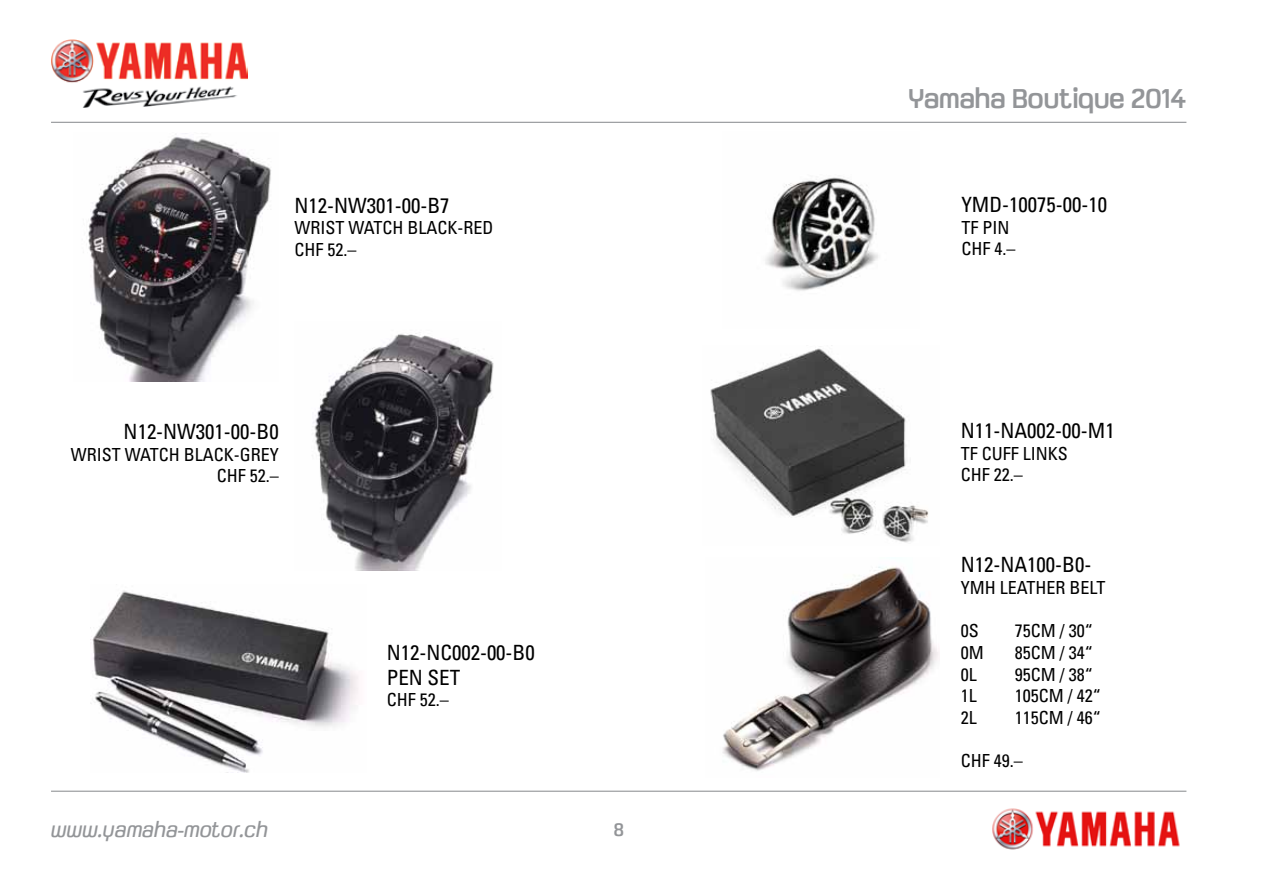
<style>
.page{position:relative;width:1263px;height:893px;background:#fff}
.page>*{position:absolute;margin:0;border:0;box-sizing:border-box;transform-origin:0 0}
.t1{font:27px "GFT Yamaha Motor";color:#939598}
.t2{font:condensed 21px/25.2px "Univers LT Std";color:#000}
.t3{font:italic 300 21px "GFT Yamaha Motor";color:#939598}
.t4{font:condensed 18px/21.6px "Univers LT Std";color:#000}
.t5{font:18px "GFT Yamaha Motor";color:#939598}
</style>
<div class="page">
<img style="left:51px;top:40px;width:197px;height:68px">
<img style="left:992px;top:808px;width:188px;height:42px">
<hr style="left:51px;top:122px;width:1135px;height:1px;background:#939598">
<hr style="left:51px;top:791px;width:1135px;height:1px;background:#939598">
<img style="left:88px;top:133px;width:183px;height:248px">
<img style="left:313px;top:333px;width:181px;height:238px">
<img style="left:90px;top:590px;width:269px;height:182px">
<img style="left:710px;top:348px;width:219px;height:195px">
<img style="left:765px;top:177px;width:113px;height:114px">
<img style="left:722px;top:566px;width:217px;height:205px">
<p class="t2" style="left:294px;top:192px;width:157px">N12-NW301-00-B7</p>
<p class="t4" style="left:294px;top:217px;width:201px">WRIST WATCH BLACK-RED<br>CHF 52.–</p>
<p class="t2" style="left:124px;top:419px;width:157px">N12-NW301-00-B0</p>
<p class="t4" style="left:71px;top:443px;width:210px;text-align:right">WRIST WATCH BLACK-GREY<br>CHF 52.–</p>
<p class="t2" style="left:387px;top:639px;width:150px">N12-NC002-00-B0<br>PEN SET</p>
<p class="t4" style="left:387px;top:689px;width:63px">CHF 52.–</p>
<p class="t3" style="left:51px;top:817px;width:218px">www.yamaha-motor.ch</p>
<p class="t5" style="left:614px;top:817px;width:12px">8</p>
<h1 class="t1" style="left:908px;top:81px;width:279px">Yamaha Boutique 2014</h1>
<p class="t2" style="left:961px;top:192px;width:147px">YMD-10075-00-10</p>
<p class="t4" style="left:961px;top:216px;width:55px">TF PIN<br>CHF 4.–</p>
<p class="t2" style="left:961px;top:418px;width:155px">N11-NA002-00-M1</p>
<p class="t4" style="left:961px;top:442px;width:108px">TF CUFF LINKS<br>CHF 22.–</p>
<p class="t2" style="left:961px;top:552px;width:132px">N12-NA100-B0-</p>
<p class="t4" style="left:961px;top:577px;width:146px">YMH LEATHER BELT</p>
<p class="t4" style="left:961px;top:620px;width:19px">0S</p>
<p class="t4" style="left:1015px;top:620px;width:79px">75CM / 30“</p>
<p class="t4" style="left:961px;top:641px;width:24px">0M</p>
<p class="t4" style="left:1015px;top:641px;width:79px">85CM / 34“</p>
<p class="t4" style="left:961px;top:663px;width:17px">0L</p>
<p class="t4" style="left:1015px;top:663px;width:79px">95CM / 38“</p>
<p class="t4" style="left:961px;top:685px;width:17px">1L</p>
<p class="t4" style="left:1015px;top:685px;width:87px">105CM / 42“</p>
<p class="t4" style="left:961px;top:706px;width:17px">2L</p>
<p class="t4" style="left:1015px;top:706px;width:87px">115CM / 46“</p>
<p class="t4" style="left:961px;top:749px;width:63px">CHF 49.–</p>
</div>
